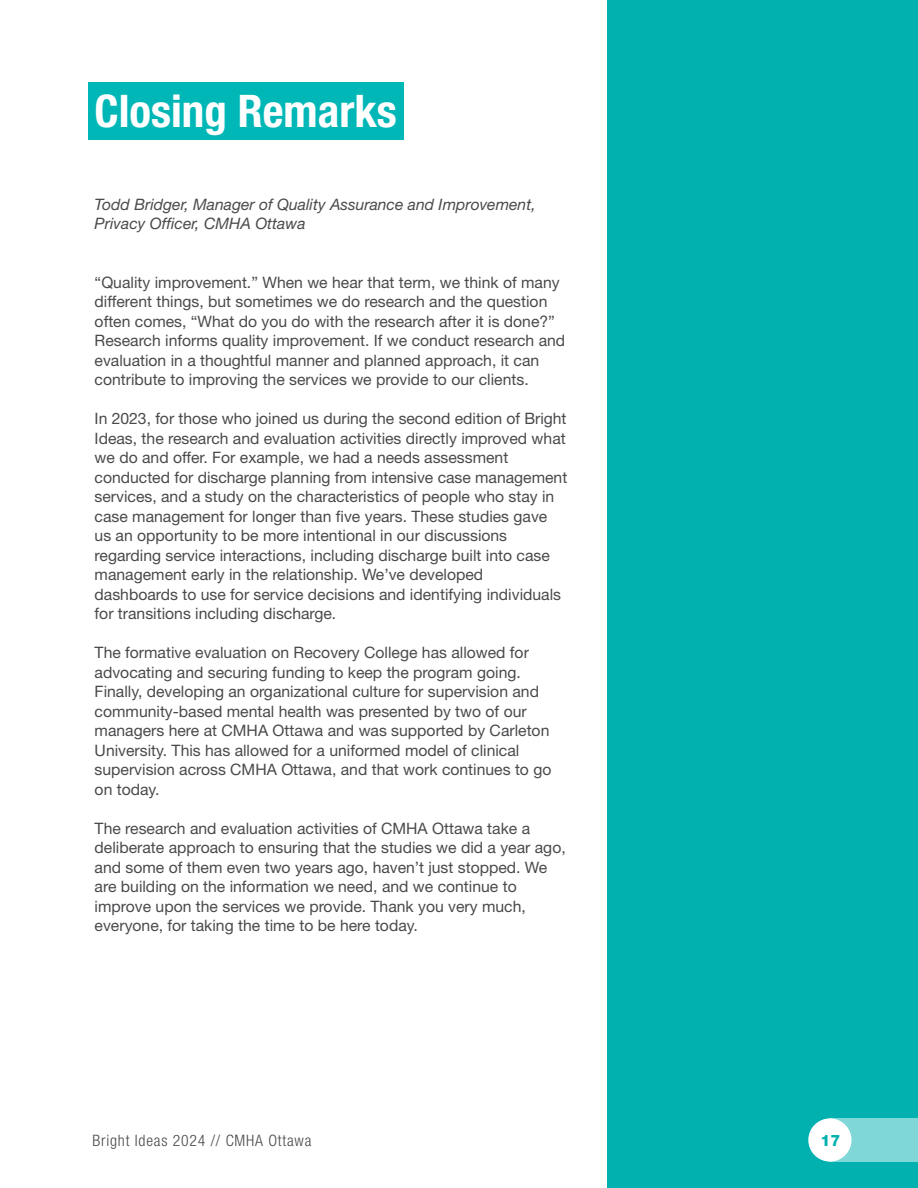
<style>
.page{position:relative;width:918px;height:1188px;background:#fff}
.page>*{position:absolute;margin:0;border:0;box-sizing:border-box;transform-origin:0 0}
.t1{font:700 condensed 45px "Helvetica Neue LT Std";color:#fff}
.t2{font:15.75px/19.5px "Helvetica Neue LT Std";color:#4a4a4d}
.t3{font:italic 15.75px/19.5px "Helvetica Neue LT Std";color:#4a4a4d}
.t4{font:300 condensed 15.75px "Helvetica Neue LT Std";letter-spacing:.05em;color:#4a4a4d}
.t5{font:800 15.75px "Helvetica Neue LT Std";color:#00b1b0}
</style>
<div class="page">
<div style="left:608px;top:0;width:310px;height:1188px;background:#00b1b0"></div>
<div style="left:88px;top:82px;width:316px;height:58px;background:#00b7b7"></div>
<div style="left:830px;top:1118px;width:88px;height:44px;background:#7fd7d7"></div>
<div style="left:808px;top:1118px;width:44px;height:44px;background:#fff;border-radius:50%"></div>
<h1 class="t1" style="left:95px;top:83px;width:304px">Closing Remarks</h1>
<p class="t3" style="left:95px;top:194px;width:443px">Todd Bridger, Manager of Quality Assurance and Improvement,<br>Privacy Officer, CMHA Ottawa</p>
<p class="t2" style="left:95px;top:272px;width:472px">“Quality improvement.” When we hear that term, we think of many different things, but sometimes we do research and the question often comes, “What do you do with the research after it is done?” Research informs quality improvement. If we conduct research and evaluation in a thoughtful manner and planned approach, it can contribute to improving the services we provide to our clients.</p>
<p class="t2" style="left:95px;top:409px;width:474px">In 2023, for those who joined us during the second edition of Bright Ideas, the research and evaluation activities directly improved what we do and offer. For example, we had a needs assessment conducted for discharge planning from intensive case management services, and a study on the characteristics of people who stay in case management for longer than five years. These studies gave us an opportunity to be more intentional in our discussions regarding service interactions, including discharge built into case management early in the relationship. We’ve developed dashboards to use for service decisions and identifying individuals for transitions including discharge.</p>
<p class="t2" style="left:95px;top:643px;width:458px">The formative evaluation on Recovery College has allowed for advocating and securing funding to keep the program going.<br>Finally, developing an organizational culture for supervision and community-based mental health was presented by two of our managers here at CMHA Ottawa and was supported by Carleton University. This has allowed for a uniformed model of clinical supervision across CMHA Ottawa, and that work continues to go on today.</p>
<p class="t2" style="left:95px;top:818px;width:473px">The research and evaluation activities of CMHA Ottawa take a deliberate approach to ensuring that the studies we did a year ago, and some of them even two years ago, haven’t just stopped. We are building on the information we need, and we continue to improve upon the services we provide. Thank you very much, everyone, for taking the time to be here today.</p>
<p class="t4" style="left:93px;top:1131px;width:220px">Bright Ideas 2024 // CMHA Ottawa</p>
<p class="t5" style="left:821px;top:1131px;width:21px">17</p>
</div>
